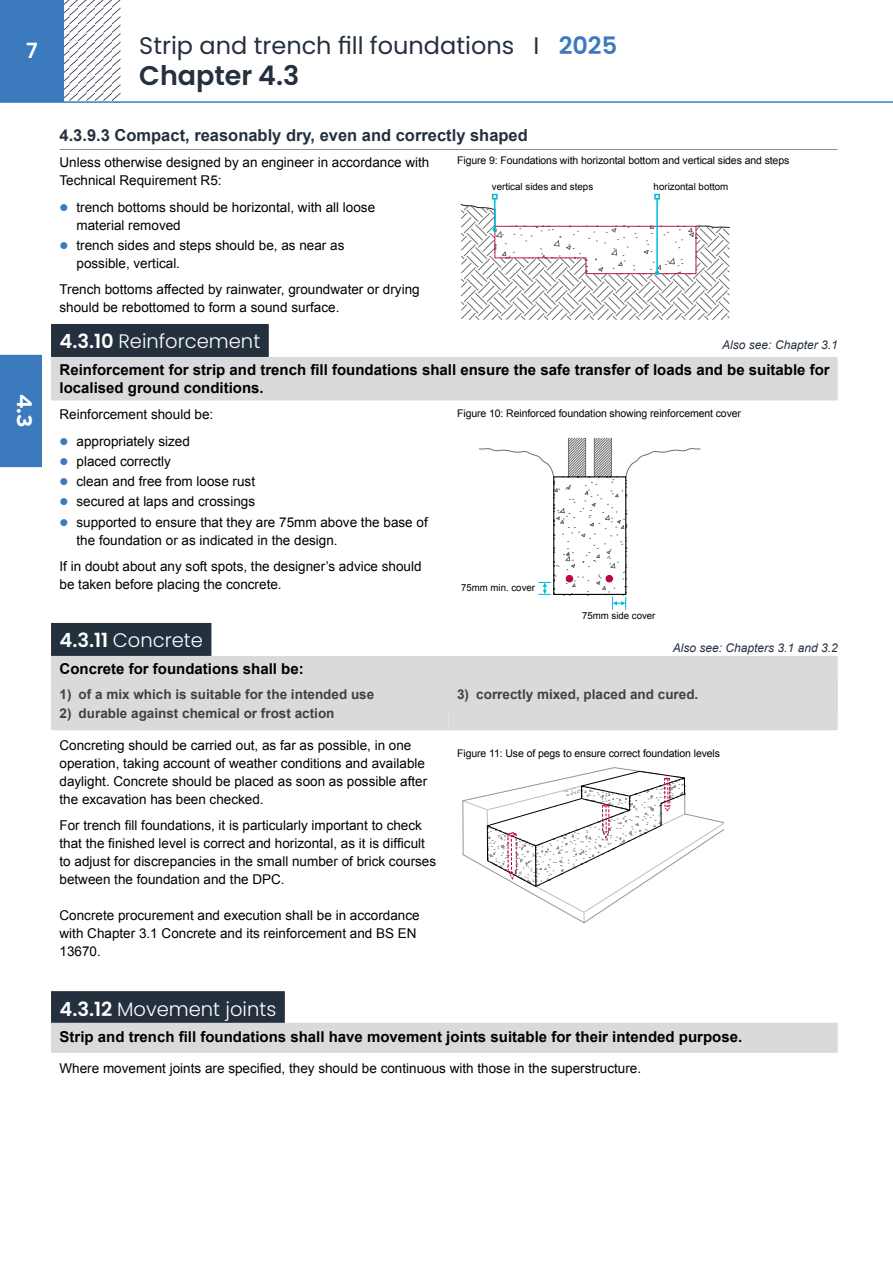
<style>
.page{position:relative;width:893px;height:1263px;background:#fff}
.page>*{position:absolute;margin:0;border:0;box-sizing:border-box;transform-origin:0 0}
.t1{font:600 27px "Poppins";color:#25303f}
.t2{font:24px "Poppins";color:#25303f}
.t3{font:700 21px "Interstate";color:#fff}
.t4{font:600 21px "Poppins";color:#fff}
.t5{font:300 19.5px "Poppins";color:#fff}
.t6{font:700 16.5px "Arial";color:#25303f}
.t7{font:700 15px/18px "Arial";color:#000}
.t8{font:13.5px/18px "Arial";color:#000}
.t9{font:700 13.5px "Arial";color:#414042}
.t10{font:italic 12px "Arial";color:#25303f}
.t11{font:10.5px "Arial";letter-spacing:-.01em;color:#000}
.t12{font:9.75px "Arial";color:#000}
.t13{font:9.6px "Arial";color:#000}
.s1{font-weight:600;color:#3c7abe}
.s2{font-weight:600}
</style>
<div class="page">
<svg style="left:64px;top:0;width:56px;height:101px"></svg>
<div style="left:0;top:0;width:64px;height:101px;background:#3c7abe"></div>
<hr style="left:0;top:101px;width:893px;height:2px;background:#3c7abe">
<div style="left:0;top:354px;width:42px;height:114px;background:#3c7abe"></div>
<hr style="left:60px;top:149px;width:778px;height:1px;background:#8a8c8e">
<svg style="left:460px;top:194px;width:270px;height:126px"></svg>
<hr style="left:656px;top:199px;width:2px;height:73px;background:#00bcda">
<div style="left:51px;top:324px;width:218px;height:33px;background:#25303f"></div>
<div style="left:51px;top:357px;width:787px;height:43px;background:#dad9dc"></div>
<svg style="left:479px;top:437px;width:222px;height:172px"></svg>
<div style="left:51px;top:623px;width:160px;height:33px;background:#25303f"></div>
<div style="left:51px;top:656px;width:787px;height:43px;background:#dad9dc"></div>
<div style="left:51px;top:697px;width:398px;height:33px;background:#dad9dc"></div>
<div style="left:449px;top:697px;width:389px;height:33px;background:#dad9dc"></div>
<svg style="left:462px;top:767px;width:261px;height:157px"></svg>
<div style="left:51px;top:991px;width:234px;height:33px;background:#25303f"></div>
<div style="left:51px;top:1023px;width:787px;height:30px;background:#dad9dc"></div>
<h3 class="t4" style="left:26px;top:38px;width:13px">7</h3>
<h3 class="t3" style="left:36px;top:394px;width:35px;rotate:90deg">4.3</h3>
<h2 class="t2" style="left:139px;top:31px;width:479px">Strip and trench fill foundations I <span class="s1">2025</span></h2>
<h1 class="t1" style="left:139px;top:60px;width:161px">Chapter 4.3</h1>
<p class="t6" style="left:60px;top:124px;width:470px">4.3.9.3 Compact, reasonably dry, even and correctly shaped</p>
<p class="t8" style="left:60px;top:154px;width:371px">Unless otherwise designed by an engineer in accordance with<br>Technical Requirement R5:</p>
<p class="t8" style="left:77px;top:198px;width:300px">trench bottoms should be horizontal, with all loose material removed</p>
<p class="t8" style="left:77px;top:236px;width:269px">trench sides and steps should be, as near as possible, vertical.</p>
<p class="t8" style="left:60px;top:281px;width:362px">Trench bottoms affected by rainwater, groundwater or drying should be rebottomed to form a sound surface.</p>
<p class="t11" style="left:457px;top:153px;width:334px">Figure 9: Foundations with horizontal bottom and vertical sides and steps</p>
<p class="t12" style="left:492px;top:179px;width:103px">vertical sides and steps</p>
<p class="t12" style="left:654px;top:179px;width:76px">horizontal bottom</p>
<h3 class="t5" style="left:60px;top:330px;width:202px"><span class="s2">4.3.10</span> Reinforcement</h3>
<p class="t10" style="left:722px;top:337px;width:117px">Also see: Chapter 3.1</p>
<p class="t7" style="left:60px;top:361px;width:772px">Reinforcement for strip and trench fill foundations shall ensure the safe transfer of loads and be suitable for localised ground conditions.</p>
<p class="t8" style="left:60px;top:402px;width:155px;line-height:26.5px;text-align:center">Reinforcement should be: appropriately sized</p>
<p class="t8" style="left:77px;top:451px;width:353px;line-height:20.1px">placed correctly<br>clean and free from loose rust<br>secured at laps and crossings<br>supported to ensure that they are 75mm above the base of</p>
<p class="t8" style="left:60px;top:527px;width:363px;line-height:26.5px;text-indent:17px">the foundation or as indicated in the design.<br>If in doubt about any soft spots, the designer’s advice should</p>
<p class="t8" style="left:60px;top:575px;width:224px">be taken before placing the concrete.</p>
<p class="t11" style="left:457px;top:407px;width:285px">Figure 10: Reinforced foundation showing reinforcement cover</p>
<p class="t13" style="left:461px;top:581px;width:75px">75mm min. cover</p>
<h3 class="t5" style="left:60px;top:629px;width:145px"><span class="s2">4.3.11</span> Concrete</h3>
<p class="t7" style="left:60px;top:660px;width:246px">Concrete for foundations shall be:</p>
<p class="t9" style="left:60px;top:685px;width:316px">1) of a mix which is suitable for the intended use</p>
<p class="t9" style="left:60px;top:704px;width:276px">2) durable against chemical or frost action</p>
<p class="t8" style="left:60px;top:736px;width:369px">Concreting should be carried out, as far as possible, in one operation, taking account of weather conditions and available daylight. Concrete should be placed as soon as possible after the excavation has been checked.</p>
<p class="t8" style="left:60px;top:817px;width:378px">For trench fill foundations, it is particularly important to check that the finished level is correct and horizontal, as it is difficult to adjust for discrepancies in the small number of brick courses between the foundation and the DPC.</p>
<p class="t8" style="left:60px;top:906px;width:362px">Concrete procurement and execution shall be in accordance with Chapter 3.1 Concrete and its reinforcement and BS EN<br>13670.</p>
<p class="t13" style="left:582px;top:609px;width:75px">75mm side cover</p>
<p class="t10" style="left:673px;top:640px;width:166px">Also see: Chapters 3.1 and 3.2</p>
<p class="t9" style="left:457px;top:685px;width:243px">3) correctly mixed, placed and cured.</p>
<p class="t11" style="left:457px;top:747px;width:264px">Figure 11: Use of pegs to ensure correct foundation levels</p>
<h3 class="t5" style="left:60px;top:997px;width:218px"><span class="s2">4.3.12</span> Movement joints</h3>
<p class="t7" style="left:60px;top:1028px;width:684px">Strip and trench fill foundations shall have movement joints suitable for their intended purpose.</p>
<p class="t8" style="left:60px;top:1059px;width:583px">Where movement joints are specified, they should be continuous with those in the superstructure.</p>
</div>
